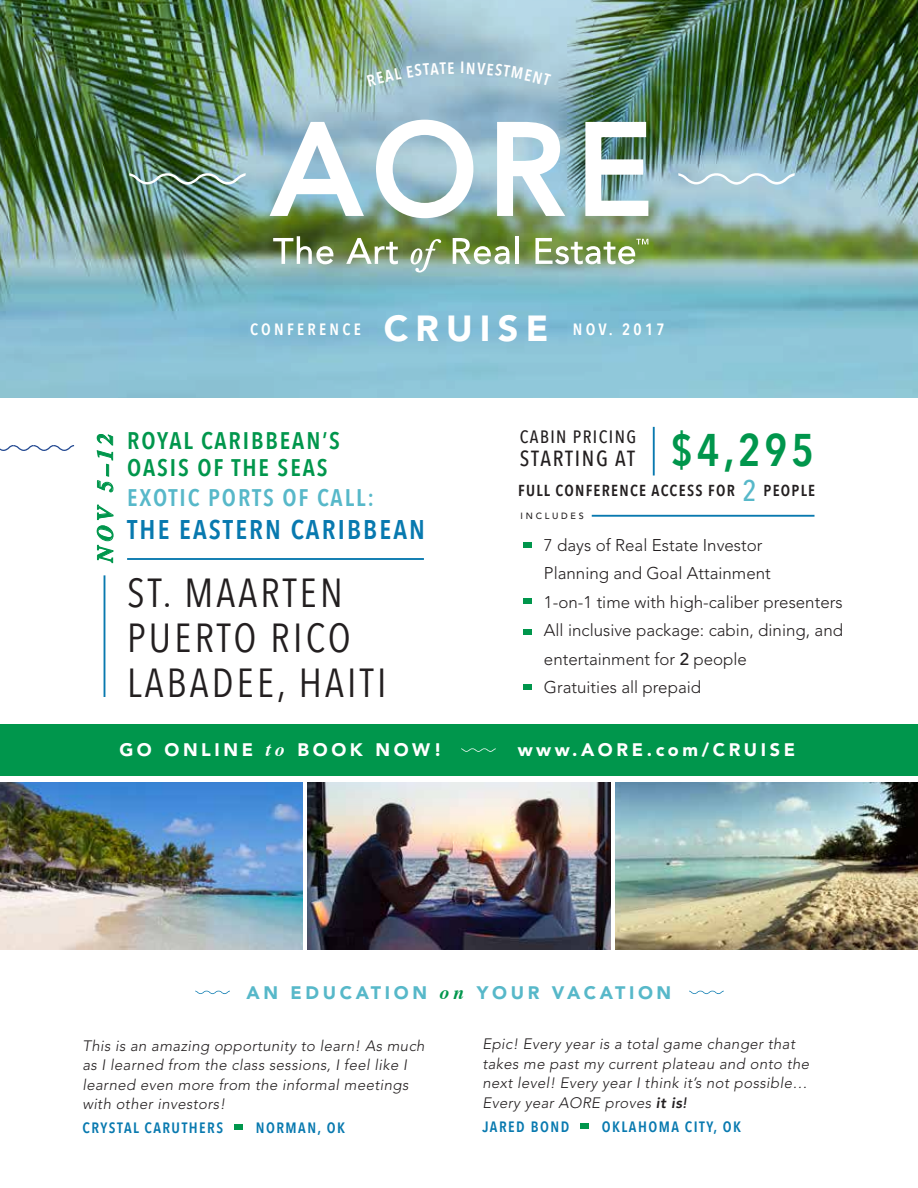
<style>
.page{position:relative;width:918px;height:1188px;background:#fff}
.page>*{position:absolute;margin:0;border:0;box-sizing:border-box;transform-origin:0 0}
.t1{font:600 45.6px "Avenir Next Condensed";color:#00964c}
.t2{font:40.5px/45px "Avenir Next Condensed";letter-spacing:.08em;color:#231f20}
.t3{font:600 27px "Avenir Next Condensed";letter-spacing:.08em;color:#0879af}
.t4{font:600 24px/27px "Avenir Next Condensed";letter-spacing:.08em;color:#00964c}
.t5{font:600 24px "Avenir Next Condensed";letter-spacing:.08em;color:#57b8c9}
.t6{font:italic 700 22.35px "Times";color:#00964c}
.t7{font:500 21.9px "Avenir Next Condensed";letter-spacing:.075em;color:#231f20}
.t8{font:900 18px "Avenir";letter-spacing:.2em;color:#fff}
.t9{font:900 18px "Avenir";letter-spacing:.2em;color:#57b8c9}
.t10{font:500 17.85px "Avenir Next Condensed";letter-spacing:.08em;color:#231f20}
.t11{font:300 16.95px/28.5px "Avenir";color:#231f20}
.t12{font:600 16.35px "Avenir Next Condensed";letter-spacing:.2em;color:#fff}
.t13{font:600 15.9px "Avenir Next Condensed";letter-spacing:.08em;color:#231f20}
.t14{font:italic 300 15px/19.5px "Avenir";letter-spacing:.025em;color:#231f20}
.t15{font:600 15px "Avenir Next Condensed";letter-spacing:.1em;color:#0879af}
.t16{font:500 9px "Avenir";letter-spacing:.3em;color:#231f20}
.s1{font-family:"Avenir";font-weight:900;font-size:36px}
.s2{font-weight:500;font-size:29.85px;color:#57b8c9}
.s3{font-weight:500}
.s4{font-family:"Times";font-weight:700;font-style:italic;font-size:19.5px}
.s5{font-family:"Times";font-weight:700;font-style:italic;font-size:19.5px;color:#00964c}
.s6{font-weight:800}
</style>
<div class="page">
<img style="left:0;top:0;width:918px;height:398px">
<div style="left:0;top:724px;width:918px;height:52px;background:#00964c"></div>
<svg style="left:270px;top:122px;width:94px;height:94px"></svg>
<svg style="left:376px;top:120px;width:97px;height:98px"></svg>
<svg style="left:497px;top:122px;width:68px;height:94px"></svg>
<img style="left:585px;top:122px;width:63px;height:94px">
<svg style="left:273px;top:236px;width:60px;height:28px"></svg>
<svg style="left:346px;top:238px;width:52px;height:26px"></svg>
<svg style="left:411px;top:239px;width:30px;height:34px"></svg>
<svg style="left:453px;top:238px;width:57px;height:26px"></svg>
<hr style="left:515px;top:236px;width:3px;height:28px;background:#fff">
<svg style="left:535px;top:238px;width:113px;height:26px"></svg>
<img style="left:0;top:782px;width:302px;height:168px">
<hr style="left:653px;top:427px;width:2px;height:49px;background:#0879af">
<hr style="left:104px;top:575px;width:1px;height:122px;background:#0879af">
<div style="left:524px;top:542px;width:8px;height:6px;background:#00964c"></div>
<div style="left:524px;top:598px;width:8px;height:6px;background:#00964c"></div>
<div style="left:524px;top:629px;width:8px;height:5px;background:#00964c"></div>
<div style="left:524px;top:684px;width:8px;height:6px;background:#00964c"></div>
<div style="left:581px;top:1123px;width:8px;height:6px;background:#00964c"></div>
<div style="left:234px;top:1125px;width:9px;height:5px;background:#00964c"></div>
<hr style="left:592px;top:515px;width:222px;height:2px;background:#0879af">
<img style="left:308px;top:782px;width:302px;height:168px">
<img style="left:616px;top:782px;width:302px;height:168px">
<svg style="left:97px;top:505px;width:17px;height:58px"></svg>
<svg style="left:97px;top:434px;width:16px;height:58px"></svg>
<svg style="left:129px;top:172px;width:117px;height:13px;background:#7d9c8f"></svg>
<svg style="left:678px;top:172px;width:117px;height:13px"></svg>
<svg style="left:0;top:445px;width:74px;height:6px"></svg>
<svg style="left:195px;top:990px;width:35px;height:4px"></svg>
<svg style="left:689px;top:990px;width:35px;height:4px"></svg>
<svg style="left:461px;top:748px;width:35px;height:4px"></svg>
<hr style="left:127px;top:558px;width:297px;height:2px;background:#0879af">
<svg style="left:367px;top:62px;width:87px;height:24px;background:#98bbbf"></svg>
<svg style="left:461px;top:62px;width:90px;height:24px;background:#a1c2d2"></svg>
<p class="t12" style="left:250px;top:315px;width:416px">CONFERENCE <span class="s1">CRUISE</span> NOV. 2017</p>
<h3 class="t6" style="left:84px;top:562px;width:131px;rotate:-90deg">NOV 5–12</h3>
<h3 class="t4" style="left:127px;top:427px;width:214px">ROYAL CARIBBEAN’S<br>OASIS OF THE SEAS</h3>
<h3 class="t5" style="left:127px;top:477px;width:249px">EXOTIC PORTS OF CALL:</h3>
<h3 class="t3" style="left:127px;top:507px;width:299px">THE EASTERN CARIBBEAN</h3>
<h2 class="t2" style="left:127px;top:568px;width:261px">ST. MAARTEN<br>PUERTO RICO<br>LABADEE, HAITI</h2>
<p class="t10" style="left:520px;top:426px;width:118px">CABIN PRICING</p>
<h3 class="t7" style="left:520px;top:445px;width:117px">STARTING AT</h3>
<h1 class="t1" style="left:670px;top:411px;width:145px">$4,295</h1>
<p class="t13" style="left:518px;top:477px;width:298px">FULL CONFERENCE ACCESS FOR <span class="s2">2</span> PEOPLE</p>
<p class="t16" style="left:521px;top:511px;width:65px">INCLUDES</p>
<p class="t11" style="left:544px;top:531px;width:301px">7 days of Real Estate Investor<br>Planning and Goal Attainment<br>1-on-1 time with high-caliber presenters<br>All inclusive package: cabin, dining, and entertainment for <span class="s3">2</span> people<br>Gratuities all prepaid</p>
<p class="t8" style="left:119px;top:739px;width:324px">GO ONLINE <span class="s4">to</span> BOOK NOW!</p>
<p class="t8" style="left:518px;top:739px;width:279px">www.AORE.com/CRUISE</p>
<p class="t9" style="left:246px;top:982px;width:426px">AN EDUCATION <span class="s5">on</span> YOUR VACATION</p>
<p class="t14" style="left:82px;top:1036px;width:344px">This is an amazing opportunity to learn! As much as I learned from the class sessions, I feel like I learned even more from the informal meetings with other investors!</p>
<p class="t15" style="left:82px;top:1115px;width:142px">CRYSTAL CARUTHERS</p>
<p class="t15" style="left:256px;top:1115px;width:91px">NORMAN, OK</p>
<p class="t14" style="left:482px;top:1034px;width:328px">Epic! Every year is a total game changer that takes me past my current plateau and onto the next level! Every year I think it’s not possible… Every year AORE proves <span class="s6">it is</span><span class="s3">!</span></p>
<p class="t15" style="left:482px;top:1114px;width:88px">JARED BOND</p>
<p class="t15" style="left:602px;top:1114px;width:141px">OKLAHOMA CITY, OK</p>
</div>
